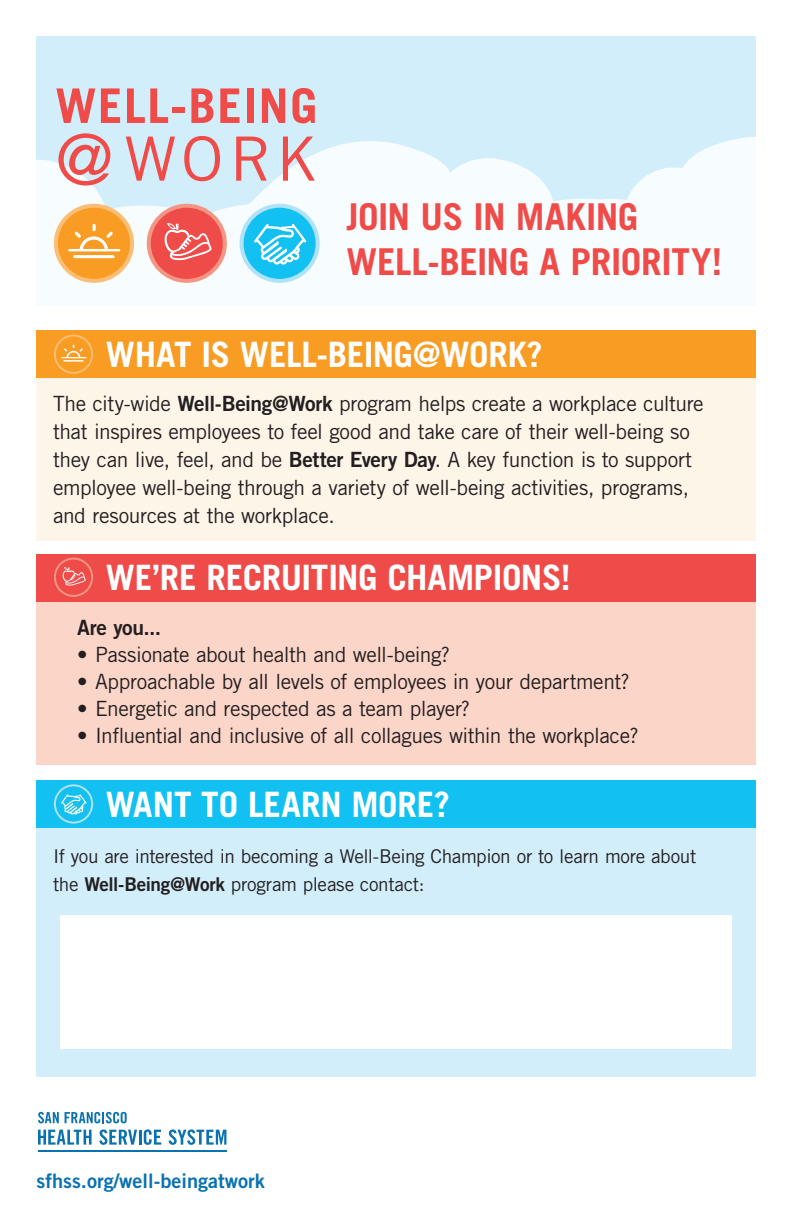
<style>
.page{position:relative;width:792px;height:1224px;background:#fff}
.page>*{position:absolute;margin:0;border:0;box-sizing:border-box;transform-origin:0 0}
.t1{font:700 37px/44.4px "Trade Gothic LT Pro";letter-spacing:-.01em;color:#ef4b49}
.t2{font:700 35px "Trade Gothic LT Pro";letter-spacing:-.01em;color:#fff}
.t3{font:21px/28px "Trade Gothic LT Pro";letter-spacing:-.02em;color:#231f20}
.t4{font:21px "Trade Gothic LT Pro Bd 2";letter-spacing:-.01em;color:#231f20}
.t5{font:20px "Trade Gothic LT Pro Bd 2";color:#0b72b0}
.t6{font:19px/28px "Trade Gothic LT Pro";letter-spacing:-.02em;color:#231f20}
.s1{font-family:"Trade Gothic LT Pro Bd 2"}
</style>
<div class="page">
<svg style="left:38px;top:1112px;width:21px;height:11px"></svg>
<svg style="left:65px;top:1112px;width:62px;height:11px"></svg>
<hr style="left:38px;top:1150px;width:188px;height:1px;background:#0b72b0">
<svg style="left:38px;top:1130px;width:54px;height:15px"></svg>
<svg style="left:99px;top:1129px;width:62px;height:16px"></svg>
<svg style="left:169px;top:1129px;width:57px;height:16px"></svg>
<div style="left:36px;top:554px;width:720px;height:210px;background:#fcd5c9"></div>
<div style="left:36px;top:554px;width:720px;height:48px;background:#ef4b49"></div>
<div style="left:36px;top:330px;width:720px;height:211px;background:#fef5e9"></div>
<div style="left:36px;top:330px;width:720px;height:48px;background:#f89c24"></div>
<div style="left:36px;top:36px;width:720px;height:270px;background:#d2eefb"></div>
<svg style="left:36px;top:88px;width:720px;height:218px;fill:#f7fcfe"></svg>
<div style="left:37px;top:780px;width:719px;height:296px;background:#d2eefb"></div>
<svg style="left:54px;top:335px;width:39px;height:39px"></svg>
<div style="left:56px;top:337px;width:35px;height:35px;background:#f89c24;border-radius:50%"></div>
<hr style="left:63px;top:360px;width:21px;height:2px;background:#fff">
<svg style="left:61px;top:345px;width:25px;height:13px"></svg>
<div style="left:36px;top:780px;width:720px;height:48px;background:#12c0f2"></div>
<svg style="left:56px;top:88px;width:39px;height:35px"></svg>
<svg style="left:101px;top:88px;width:19px;height:35px"></svg>
<svg style="left:127px;top:88px;width:41px;height:35px"></svg>
<div style="left:173px;top:107px;width:12px;height:6px;background:#ef4b49"></div>
<svg style="left:191px;top:88px;width:22px;height:35px"></svg>
<svg style="left:220px;top:88px;width:20px;height:35px"></svg>
<div style="left:247px;top:88px;width:7px;height:35px;background:#ef4b49"></div>
<svg style="left:262px;top:88px;width:23px;height:35px"></svg>
<svg style="left:293px;top:88px;width:22px;height:35px"></svg>
<svg style="left:58px;top:133px;width:52px;height:53px"></svg>
<svg style="left:126px;top:137px;width:49px;height:44px"></svg>
<svg style="left:184px;top:136px;width:36px;height:45px"></svg>
<svg style="left:236px;top:137px;width:31px;height:44px"></svg>
<svg style="left:283px;top:137px;width:32px;height:44px"></svg>
<svg style="left:54px;top:558px;width:39px;height:39px"></svg>
<div style="left:56px;top:560px;width:35px;height:35px;background:#ef4b49;border-radius:50%"></div>
<svg style="left:62px;top:567px;width:24px;height:19px"></svg>
<div style="left:60px;top:915px;width:672px;height:134px;background:#fff"></div>
<svg style="left:240px;top:204px;width:80px;height:79px"></svg>
<div style="left:244px;top:208px;width:72px;height:71px;background:#12c0f2;border-radius:50%"></div>
<svg style="left:254px;top:224px;width:52px;height:41px"></svg>
<div style="left:147px;top:204px;width:80px;height:79px;background:#f59584;border-radius:50%"></div>
<div style="left:151px;top:208px;width:72px;height:71px;background:#ef4b49;border-radius:50%"></div>
<svg style="left:164px;top:223px;width:48px;height:38px"></svg>
<svg style="left:54px;top:204px;width:80px;height:79px"></svg>
<div style="left:58px;top:208px;width:72px;height:71px;background:#f89c24;border-radius:50%"></div>
<hr style="left:73px;top:255px;width:42px;height:3px;background:#fff;border-radius:2px">
<svg style="left:68px;top:224px;width:52px;height:27px"></svg>
<svg style="left:54px;top:784px;width:39px;height:40px"></svg>
<div style="left:56px;top:786px;width:35px;height:36px;background:#12c0f2;border-radius:50%"></div>
<svg style="left:61px;top:794px;width:26px;height:21px"></svg>
<h1 class="t1" style="left:346px;top:195px;width:377px">JOIN US IN MAKING<br>WELL-BEING A PRIORITY!</h1>
<h2 class="t2" style="left:106px;top:333px;width:438px">WHAT IS WELL-BEING@WORK?</h2>
<p class="t3" style="left:53px;top:389px;width:652px">The city-wide <span class="s1">Well-Being@Work</span> program helps create a workplace culture that inspires employees to feel good and take care of their well-being so they can live, feel, and be <span class="s1">Better Every Day</span>. A key function is to support employee well-being through a variety of well-being activities, programs, and resources at the workplace.</p>
<h2 class="t2" style="left:106px;top:556px;width:466px">WE’RE RECRUITING CHAMPIONS!</h2>
<p class="t4" style="left:77px;top:614px;width:86px">Are you...</p>
<p class="t3" style="left:77px;top:640px;width:375px">• Passionate about health and well-being?</p>
<p class="t3" style="left:77px;top:667px;width:554px">• Approachable by all levels of employees in your department?</p>
<p class="t3" style="left:77px;top:694px;width:394px">• Energetic and respected as a team player?</p>
<p class="t3" style="left:77px;top:721px;width:563px">• Influential and inclusive of all collagues within the workplace?</p>
<h2 class="t2" style="left:106px;top:783px;width:346px">WANT TO LEARN MORE?</h2>
<p class="t6" style="left:53px;top:842px;width:645px">If you are interested in becoming a Well-Being Champion or to learn more about the <span class="s1">Well-Being@Work</span> program please contact:</p>
<p class="t5" style="left:37px;top:1168px;width:230px">sfhss.org/well-beingatwork</p>
</div>
